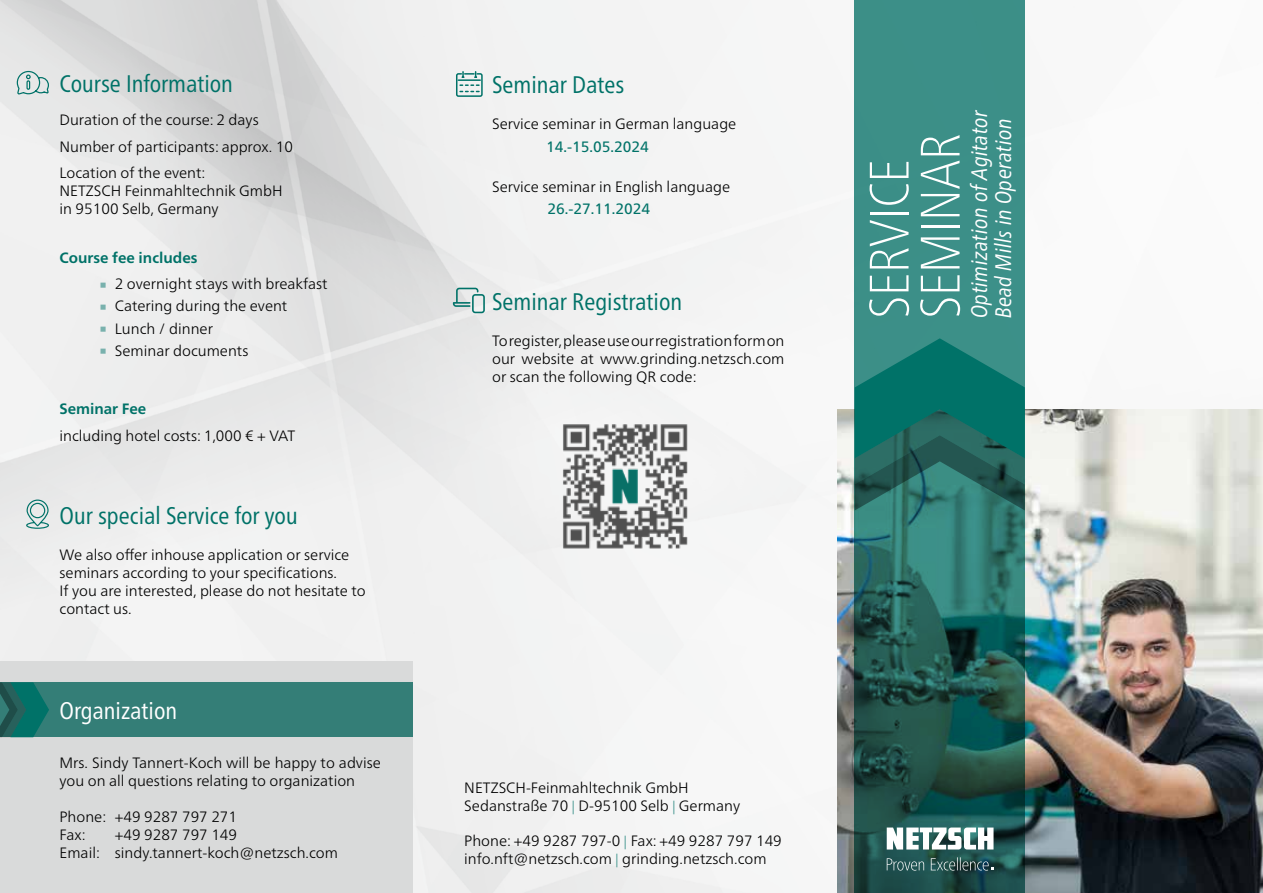
<style>
.page{position:relative;width:1263px;height:893px;background:#fff}
.page>*{position:absolute;margin:0;border:0;box-sizing:border-box;transform-origin:0 0}
.t1{font:100 condensed 55.5px/51px "Frutiger Neue LTW1 G";color:#fff}
.t2{font:45px "Frutiger Neue LTW1 G";color:#79b1ad}
.t3{font:condensed 24px "Frutiger Neue LTW1 G";color:#007268}
.t4{font:condensed 24px "Frutiger Neue LTW1 G";color:#fff}
.t5{font:italic condensed 22.5px/24px "Frutiger Neue LTW1 G";letter-spacing:.02em;color:#fff}
.t6{font:300 15px/18px "Frutiger Neue LTW1 G";color:#000}
.t7{font:15px "Frutiger Neue LTW1 G";color:#007268}
.t8{font:700 15px "Frutiger Neue LTW1 G";color:#007268}
</style>
<div class="page">
<img style="left:0;top:0;width:855px;height:893px">
<div style="left:0;top:662px;width:412px;height:231px;background:#d9dada"></div>
<div style="left:0;top:682px;width:412px;height:55px;background:#347e77"></div>
<svg style="left:0;top:682px;width:49px;height:55px"></svg>
<img style="left:838px;top:409px;width:425px;height:484px">
<svg style="left:855px;top:0;width:170px;height:893px;background:#2f756d"></svg>
<svg style="left:855px;top:338px;width:170px;height:172px;background:#1b7169"></svg>
<svg style="left:887px;top:827px;width:106px;height:22px"></svg>
<svg style="left:887px;top:857px;width:106px;height:14px"></svg>
<svg style="left:16px;top:70px;width:34px;height:25px"></svg>
<svg style="left:26px;top:499px;width:24px;height:30px"></svg>
<svg style="left:453px;top:288px;width:32px;height:25px"></svg>
<svg style="left:455px;top:70px;width:28px;height:28px"></svg>
<img style="left:549px;top:409px;width:153px;height:153px">
<svg style="left:573px;top:800px;width:1px;height:14px"></svg>
<svg style="left:674px;top:800px;width:1px;height:14px"></svg>
<svg style="left:625px;top:835px;width:1px;height:14px"></svg>
<svg style="left:617px;top:853px;width:1px;height:14px"></svg>
<h3 class="t3" style="left:60px;top:66px;width:175px">Course Information</h3>
<p class="t6" style="left:60px;top:107px;width:235px;line-height:26.5px">Duration of the course: 2 days<br>Number of participants: approx. 10<br>Location of the event:</p>
<p class="t6" style="left:60px;top:182px;width:224px">NETZSCH Feinmahltechnik GmbH in 95100 Selb, Germany</p>
<p class="t8" style="left:60px;top:248px;width:140px">Course fee includes</p>
<h2 class="t2" style="left:98px;top:254px;width:12px">∙</h2>
<p class="t6" style="left:115px;top:275px;width:214px">2 overnight stays with breakfast</p>
<h2 class="t2" style="left:98px;top:277px;width:12px">∙</h2>
<p class="t6" style="left:115px;top:297px;width:174px">Catering during the event</p>
<h2 class="t2" style="left:98px;top:299px;width:12px">∙</h2>
<p class="t6" style="left:115px;top:319px;width:100px">Lunch / dinner</p>
<h2 class="t2" style="left:98px;top:321px;width:12px">∙</h2>
<p class="t6" style="left:115px;top:341px;width:135px">Seminar documents</p>
<p class="t8" style="left:60px;top:400px;width:88px">Seminar Fee</p>
<p class="t6" style="left:60px;top:426px;width:237px">including hotel costs: 1,000 € + VAT</p>
<h3 class="t3" style="left:60px;top:498px;width:240px">Our special Service for you</h3>
<p class="t6" style="left:60px;top:546px;width:308px">We also offer inhouse application or service seminars according to your specifications.<br>If you are interested, please do not hesitate to contact us.</p>
<h3 class="t4" style="left:60px;top:693px;width:119px">Organization</h3>
<p class="t6" style="left:60px;top:754px;width:323px">Mrs. Sindy Tannert-Koch will be happy to advise you on all questions relating to organization</p>
<p class="t6" style="left:60px;top:808px;width:179px">Phone: +49 9287 797 271<br>Fax:</p>
<p class="t6" style="left:60px;top:826px;width:280px;text-indent:55px">+49 9287 797 149<br>Email: sindy.tannert-koch@netzsch.com</p>
<h3 class="t3" style="left:492px;top:67px;width:134px">Seminar Dates</h3>
<p class="t6" style="left:492px;top:115px;width:246px">Service seminar in German language</p>
<p class="t7" style="left:546px;top:138px;width:104px">14.-15.05.2024</p>
<p class="t6" style="left:492px;top:177px;width:239px">Service seminar in English language</p>
<p class="t7" style="left:547px;top:200px;width:104px">26.-27.11.2024</p>
<h3 class="t3" style="left:492px;top:284px;width:191px">Seminar Registration</h3>
<p class="t6" style="left:492px;top:332px;width:294px;text-align:justify">To register, please use our registration form on our website at www.grinding.netzsch.com or scan the following QR code:</p>
<p class="t6" style="left:464px;top:778px;width:277px">NETZSCH-Feinmahltechnik GmbH<br>Sedanstraße 70 D-95100 Selb Germany</p>
<p class="t6" style="left:464px;top:832px;width:319px">Phone: +49 9287 797-0 Fax: +49 9287 797 149 info.nft@netzsch.com grinding.netzsch.com</p>
<h1 class="t1" style="left:860px;top:318px;width:186px;rotate:-90deg">SERVICE<br>SEMINAR</h1>
<h3 class="t5" style="left:966px;top:318px;width:210px;rotate:-90deg">Optimization of Agitator<br>Bead Mills in Operation</h3>
</div>
